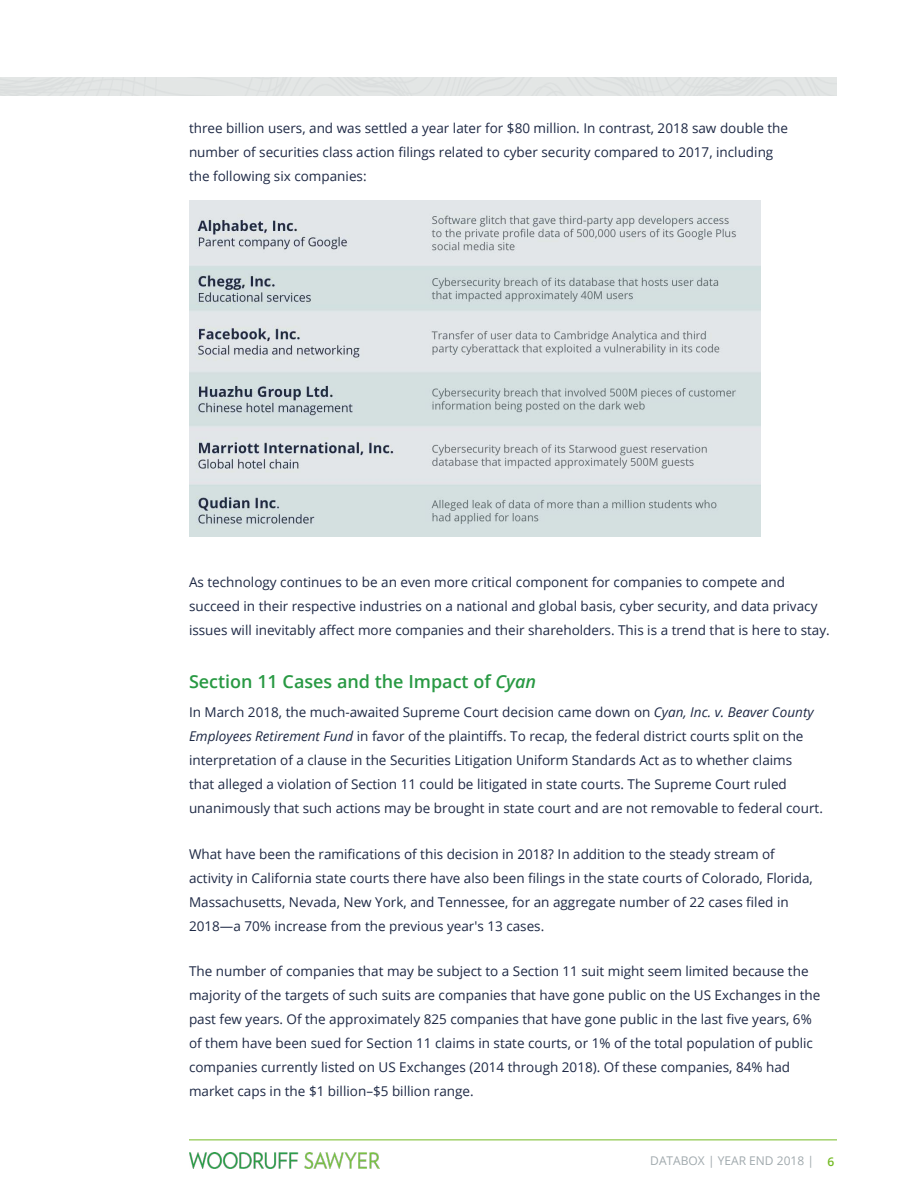
<style>
.page{position:relative;width:918px;height:1188px;background:#fff}
.page>*{position:absolute;margin:0;border:0;box-sizing:border-box;transform-origin:0 0}
.t1{font:600 18px "Open Sans";color:#289943}
.t2{font:13.5px/24px "Open Sans";color:#1e2945}
.t3{font:12px "Open Sans";color:#a0a9ad}
.s1{font-style:italic}
.s2{font-weight:600;color:#74bb23}
</style>
<div class="page">
<img style="left:189px;top:1153px;width:191px;height:15px">
<hr style="left:189px;top:1139px;width:648px;height:1px;background:#74bb23">
<img style="left:189px;top:201px;width:571px;height:336px">
<p class="t2" style="left:189px;top:116px;width:601px">three billion users, and was settled a year later for $80 million. In contrast, 2018 saw double the number of securities class action filings related to cyber security compared to 2017, including the following six companies:</p>
<p class="t2" style="left:189px;top:570px;width:642px">As technology continues to be an even more critical component for companies to compete and succeed in their respective industries on a national and global basis, cyber security, and data privacy issues will inevitably affect more companies and their shareholders. This is a trend that is here to stay.</p>
<h1 class="t1" style="left:189px;top:669px;width:349px">Section 11 Cases and the Impact of <span class="s1">Cyan</span></h1>
<p class="t2" style="left:189px;top:700px;width:635px">In March 2018, the much-awaited Supreme Court decision came down on <span class="s1">Cyan, Inc. v. Beaver County Employees Retirement Fund</span> in favor of the plaintiffs. To recap, the federal district courts split on the interpretation of a clause in the Securities Litigation Uniform Standards Act as to whether claims<br>that alleged a violation of Section 11 could be litigated in state courts. The Supreme Court ruled unanimously that such actions may be brought in state court and are not removable to federal court.</p>
<p class="t2" style="left:189px;top:842px;width:625px">What have been the ramifications of this decision in 2018? In addition to the steady stream of activity in California state courts there have also been filings in the state courts of Colorado, Florida, Massachusetts, Nevada, New York, and Tennessee, for an aggregate number of 22 cases filed in 2018—a 70% increase from the previous year's 13 cases.</p>
<p class="t2" style="left:189px;top:959px;width:633px">The number of companies that may be subject to a Section 11 suit might seem limited because the majority of the targets of such suits are companies that have gone public on the US Exchanges in the past few years. Of the approximately 825 companies that have gone public in the last five years, 6% of them have been sued for Section 11 claims in state courts, or 1% of the total population of public companies currently listed on US Exchanges (2014 through 2018). Of these companies, 84% had market caps in the $1 billion–$5 billion range.</p>
<p class="t3" style="left:650px;top:1152px;width:185px">DATABOX | YEAR END 2018 | <span class="s2">6</span></p>
</div>
